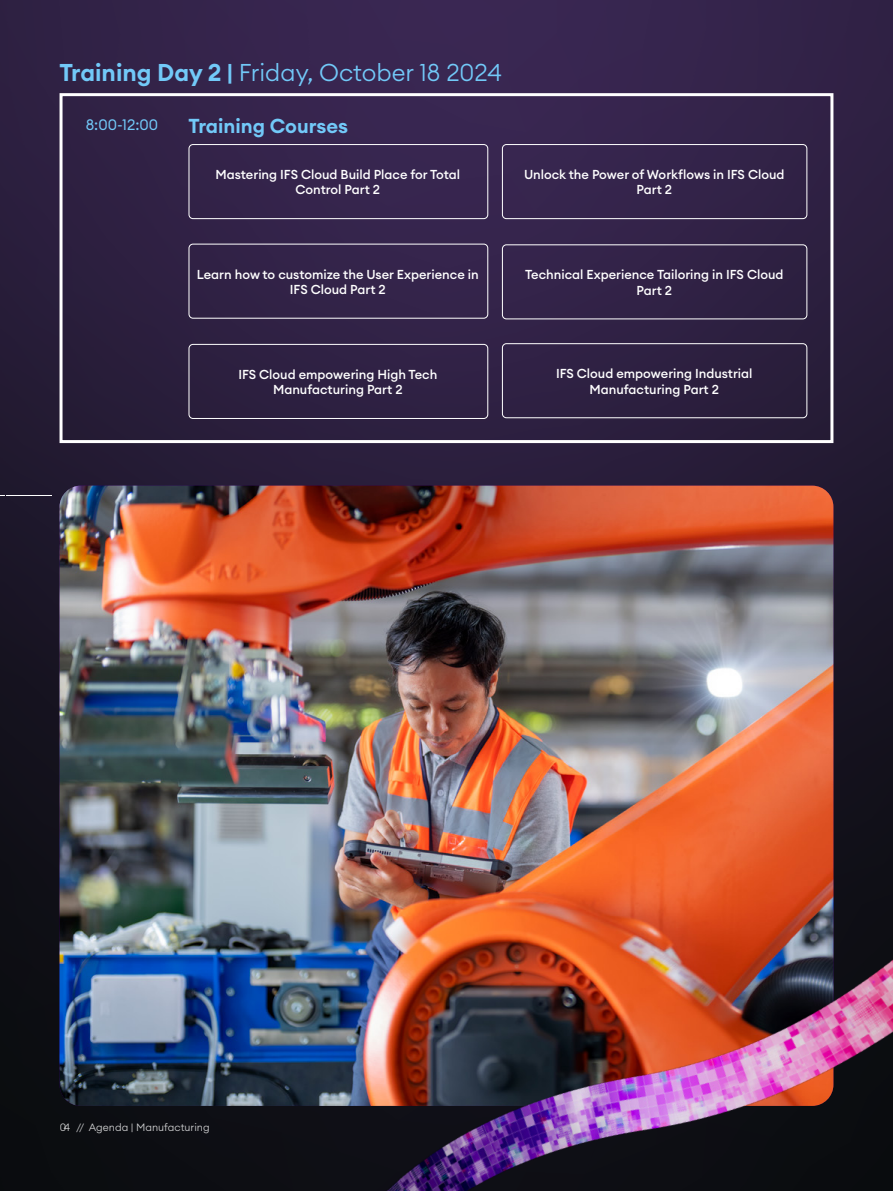
<style>
.page{position:relative;width:893px;height:1191px;background:#fff}
.page>*{position:absolute;margin:0;border:0;box-sizing:border-box;transform-origin:0 0}
.t1{font:300 24px "Euclid Circular A";color:#72c9f8}
.t2{font:600 19.95px "Euclid Circular A";color:#72c9f8}
.t3{font:15px "Euclid Circular A";color:#72c9f8}
.t4{font:500 12.75px/15.3px "Euclid Circular A";color:#fff;text-align:center}
.t5{font:300 10.5px "Euclid Circular A";color:#fff}
.s1{font-weight:600}
</style>
<div class="page">
<div style="left:0;top:0;width:893px;height:1191px;background:linear-gradient(to bottom,#382650,#040906)"></div>
<img style="left:60px;top:485px;width:773px;height:621px">
<div style="left:64px;top:342px;width:765px;height:97px;background:#2c1f3f"></div>
<div style="left:60px;top:93px;width:773px;height:350px;border:3px solid #fff"></div>
<img style="left:203px;top:647px;width:690px;height:544px">
<div style="left:189px;top:144px;width:299px;height:75px;border:1px solid #fff;border-radius:4px"></div>
<div style="left:189px;top:244px;width:299px;height:74px;border:1px solid #fff;border-radius:4px"></div>
<div style="left:502px;top:343px;width:305px;height:75px;border:1px solid #fff;border-radius:4px"></div>
<div style="left:502px;top:144px;width:305px;height:75px;border:1px solid #fff;border-radius:4px"></div>
<div style="left:502px;top:244px;width:305px;height:75px;border:1px solid #fff;border-radius:4px"></div>
<div style="left:189px;top:344px;width:299px;height:75px;border:1px solid #fff;border-radius:4px"></div>
<h1 class="t1" style="left:60px;top:57px;width:444px"><span class="s1">Training Day 2 |</span> Friday, October 18 2024</h1>
<h2 class="t2" style="left:189px;top:113px;width:161px">Training Courses</h2>
<p class="t4" style="left:216px;top:167px;width:246px">Mastering IFS Cloud Build Place for Total<br>Control Part 2</p>
<p class="t3" style="left:86px;top:115px;width:74px">8:00-12:00</p>
<p class="t4" style="left:524px;top:167px;width:262px">Unlock the Power of Workflows in IFS Cloud<br>Part 2</p>
<p class="t4" style="left:197px;top:266px;width:283px">Learn how to customize the User Experience in<br>IFS Cloud Part 2</p>
<p class="t4" style="left:238px;top:367px;width:200px">IFS Cloud empowering High Tech<br>Manufacturing Part 2</p>
<p class="t4" style="left:525px;top:267px;width:260px">Technical Experience Tailoring in IFS Cloud<br>Part 2</p>
<p class="t4" style="left:556px;top:366px;width:198px">IFS Cloud empowering Industrial<br>Manufacturing Part 2</p>
<p class="t5" style="left:60px;top:1120px;width:152px">04 // Agenda | Manufacturing</p>
</div>
